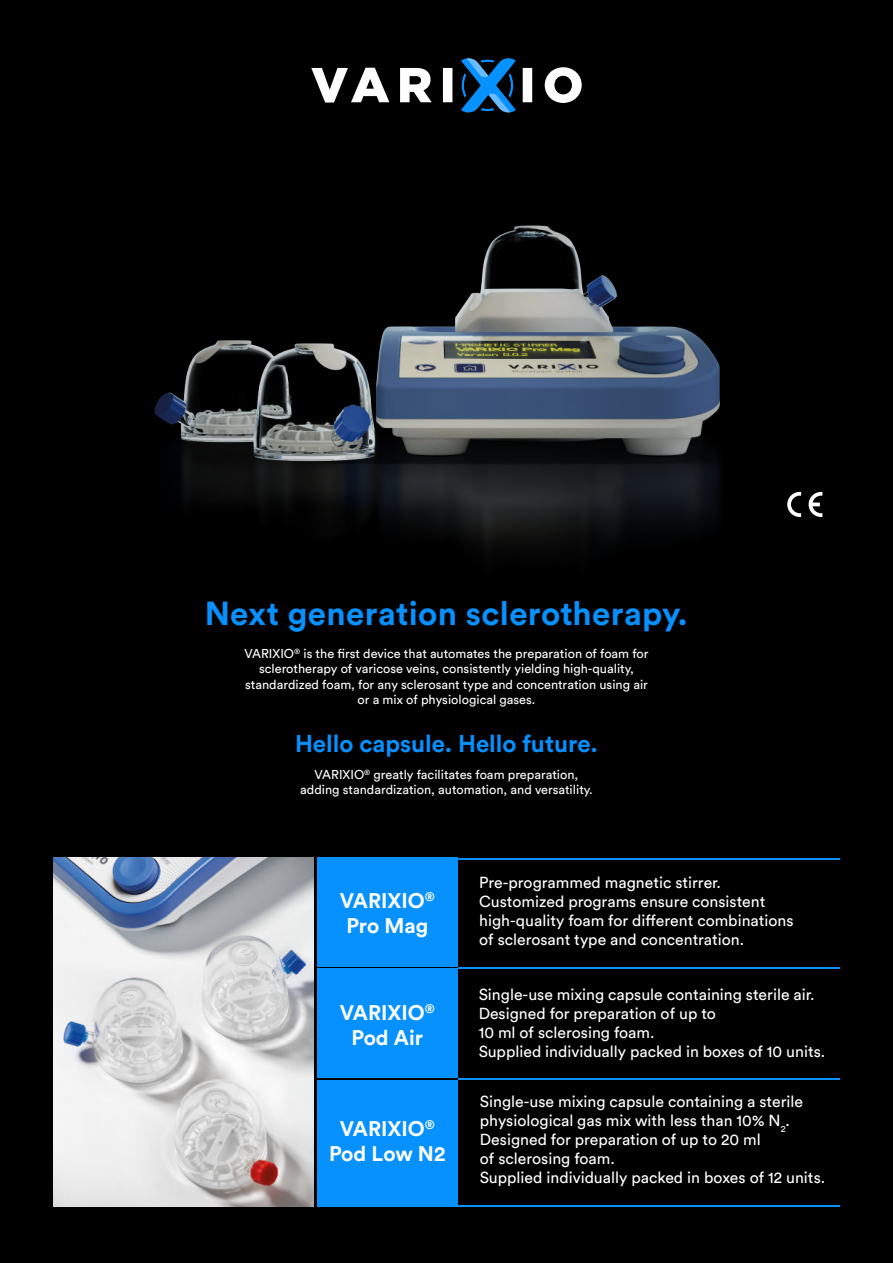
<style>
.page{position:relative;width:893px;height:1263px;background:#000}
.page>*{position:absolute;margin:0;border:0;box-sizing:border-box;transform-origin:0 0}
.t1{font:700 33px "Circular Std";letter-spacing:.01em;color:#0691ff}
.t2{font:700 24px "Circular Std";color:#0691ff}
.t3{font:700 21px/25.2px "Circular Std";color:#fff;text-align:center}
.t4{font:15.9px/19px "Circular Std";color:#fff}
.t5{font:12.75px/15.3px "Circular Std";color:#fff;text-align:center}
</style>
<div class="page">
<svg style="left:154px;top:225px;width:669px;height:325px"></svg>
<svg style="left:311px;top:58px;width:271px;height:55px"></svg>
<svg style="left:809px;top:492px;width:13px;height:25px"></svg>
<svg style="left:787px;top:492px;width:14px;height:25px"></svg>
<div style="left:317px;top:858px;width:141px;height:109px;background:#0691ff"></div>
<div style="left:317px;top:969px;width:141px;height:109px;background:#0691ff"></div>
<div style="left:317px;top:1080px;width:141px;height:126px;background:#0691ff"></div>
<hr style="left:457px;top:858px;width:383px;height:1px;background:#0691ff">
<hr style="left:458px;top:1204px;width:382px;height:2px;background:#0691ff">
<hr style="left:458px;top:967px;width:382px;height:2px;background:#0691ff">
<hr style="left:458px;top:1078px;width:382px;height:2px;background:#0691ff">
<img style="left:53px;top:858px;width:261px;height:348px">
<h1 class="t1" style="left:205px;top:601px;width:485px">Next generation sclerotherapy.</h1>
<p class="t5" style="left:244px;top:646px;width:405px">VARIXIO<sup>®</sup> is the first device that automates the preparation of foam for sclerotherapy of varicose veins, consistently yielding high-quality, standardized foam, for any sclerosant type and concentration using air or a mix of physiological gases.</p>
<h2 class="t2" style="left:295px;top:734px;width:304px">Hello capsule. Hello future.</h2>
<p class="t5" style="left:300px;top:767px;width:294px">VARIXIO<sup>®</sup> greatly facilitates foam preparation, adding standardization, automation, and versatility.</p>
<h3 class="t3" style="left:340px;top:890px;width:97px">VARIXIO<sup>®<br></sup>Pro Mag</h3>
<h3 class="t3" style="left:340px;top:1002px;width:97px">VARIXIO<sup>®<br></sup>Pod Air</h3>
<h3 class="t3" style="left:329px;top:1117px;width:118px">VARIXIO<sup>®<br></sup>Pod Low N2</h3>
<p class="t4" style="left:479px;top:873px;width:316px">Pre-programmed magnetic stirrer.<br>Customized programs ensure consistent high-quality foam for different combinations of sclerosant type and concentration.</p>
<p class="t4" style="left:479px;top:984px;width:348px">Single-use mixing capsule containing sterile air.<br>Designed for preparation of up to<br>10 ml of sclerosing foam.<br>Supplied individually packed in boxes of 10 units.</p>
<p class="t4" style="left:480px;top:1092px;width:347px">Single-use mixing capsule containing a sterile physiological gas mix with less than 10% N<sub>2</sub>.<br>Designed for preparation of up to 20 ml<br>of sclerosing foam.<br>Supplied individually packed in boxes of 12 units.</p>
</div>
